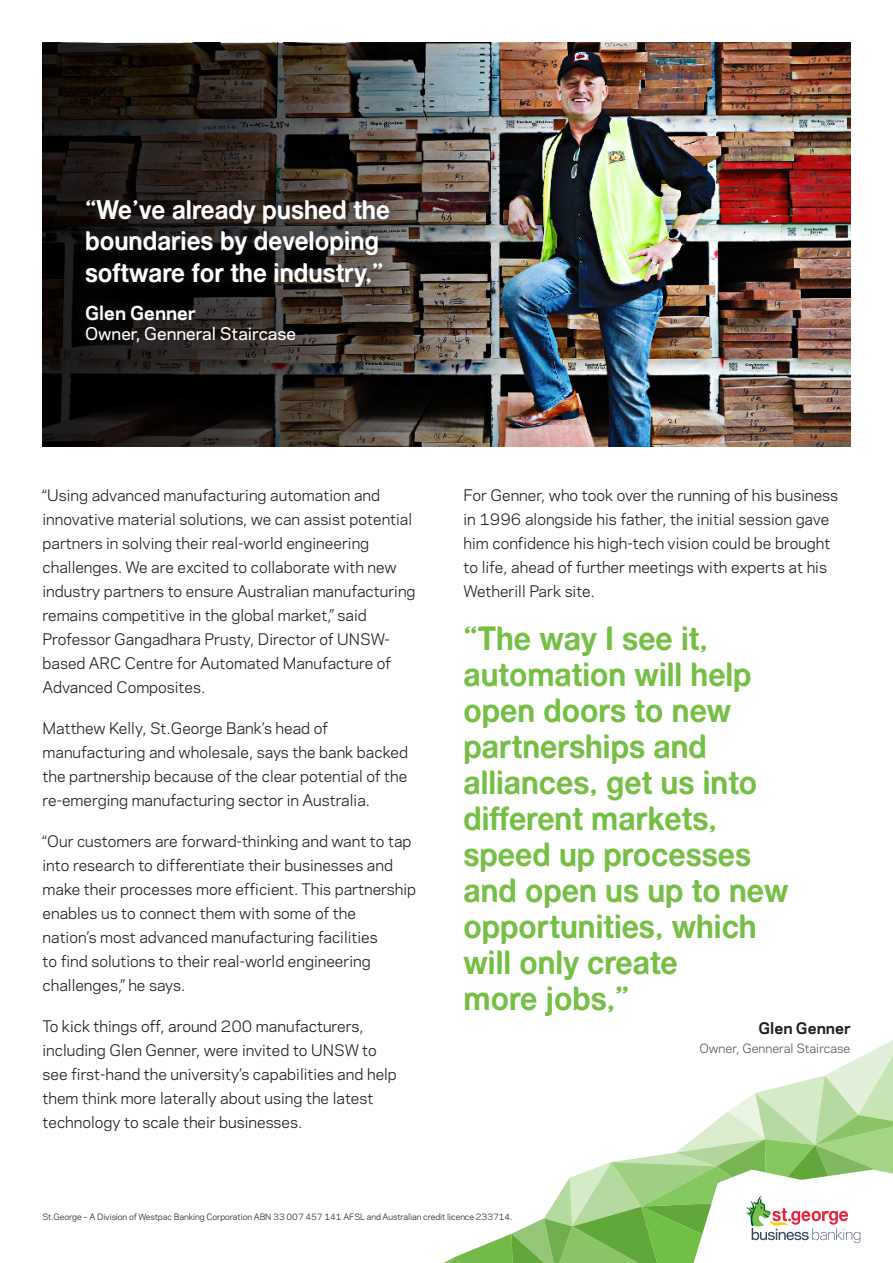
<style>
.page{position:relative;width:893px;height:1263px;background:#fff}
.page>*{position:absolute;margin:0;border:0;box-sizing:border-box;transform-origin:0 0}
.t1{font:30px/36px "Dragon Bold 2";color:#75bf45}
.t2{font:24px/31.5px "Dragon Bold 2";color:#fff}
.t3{font:700 18px "Polaris";color:#fff}
.t4{font:500 16.5px "Polaris";color:#fff}
.t5{font:15px/24px "Polaris";color:#231f20}
.t6{font:700 15px "Polaris";color:#231f20}
.t7{font:12px "Polaris";color:#57585a}
.t8{font:8.25px "Polaris";letter-spacing:-.01em;color:#231f20}
</style>
<div class="page">
<img style="left:555px;top:43px;width:295px;height:403px">
<img style="left:43px;top:43px;width:512px;height:403px">
<svg style="left:72px;top:186px;width:330px;height:169px;background:#27221f"></svg>
<svg style="left:444px;top:1040px;width:449px;height:223px"></svg>
<p class="t2" style="left:85px;top:195px;width:306px">“We’ve already pushed the boundaries by developing software for the industry,”</p>
<p class="t3" style="left:85px;top:300px;width:112px">Glen Genner</p>
<p class="t4" style="left:85px;top:321px;width:212px">Owner, Genneral Staircase</p>
<p class="t5" style="left:43px;top:482px;width:375px">“Using advanced manufacturing automation and innovative material solutions, we can assist potential partners in solving their real-world engineering challenges. We are excited to collaborate with new industry partners to ensure Australian manufacturing remains competitive in the global market,” said Professor Gangadhara Prusty, Director of UNSW&shy;based ARC Centre for Automated Manufacture of Advanced Composites.</p>
<p class="t5" style="left:43px;top:715px;width:367px">Matthew Kelly, St.George Bank’s head of manufacturing and wholesale, says the bank backed the partnership because of the clear potential of the re-emerging manufacturing sector in Australia.</p>
<p class="t5" style="left:43px;top:828px;width:375px">“Our customers are forward-thinking and want to tap into research to differentiate their businesses and make their processes more efficient. This partnership enables us to connect them with some of the<br>nation’s most advanced manufacturing facilities<br>to find solutions to their real-world engineering challenges,” he says.</p>
<p class="t5" style="left:43px;top:1013px;width:356px">To kick things off, around 200 manufacturers, including Glen Genner, were invited to UNSW to see first-hand the university’s capabilities and help them think more laterally about using the latest technology to scale their businesses.</p>
<p class="t5" style="left:463px;top:482px;width:376px">For Genner, who took over the running of his business in 1996 alongside his father, the initial session gave him confidence his high-tech vision could be brought to life, ahead of further meetings with experts at his Wetherill Park site.</p>
<p class="t1" style="left:463px;top:622px;width:327px">“The way I see it, automation will help open doors to new partnerships and alliances, get us into different markets, speed up processes and open us up to new opportunities, which will only create<br>more jobs,”</p>
<p class="t6" style="left:758px;top:1017px;width:94px">Glen Genner</p>
<p class="t7" style="left:699px;top:1039px;width:153px">Owner, Genneral Staircase</p>
<p class="t8" style="left:43px;top:1211px;width:471px">St.George – A Division of Westpac Banking Corporation ABN 33 007 457 141 AFSL and Australian credit licence 233714.</p>
</div>
